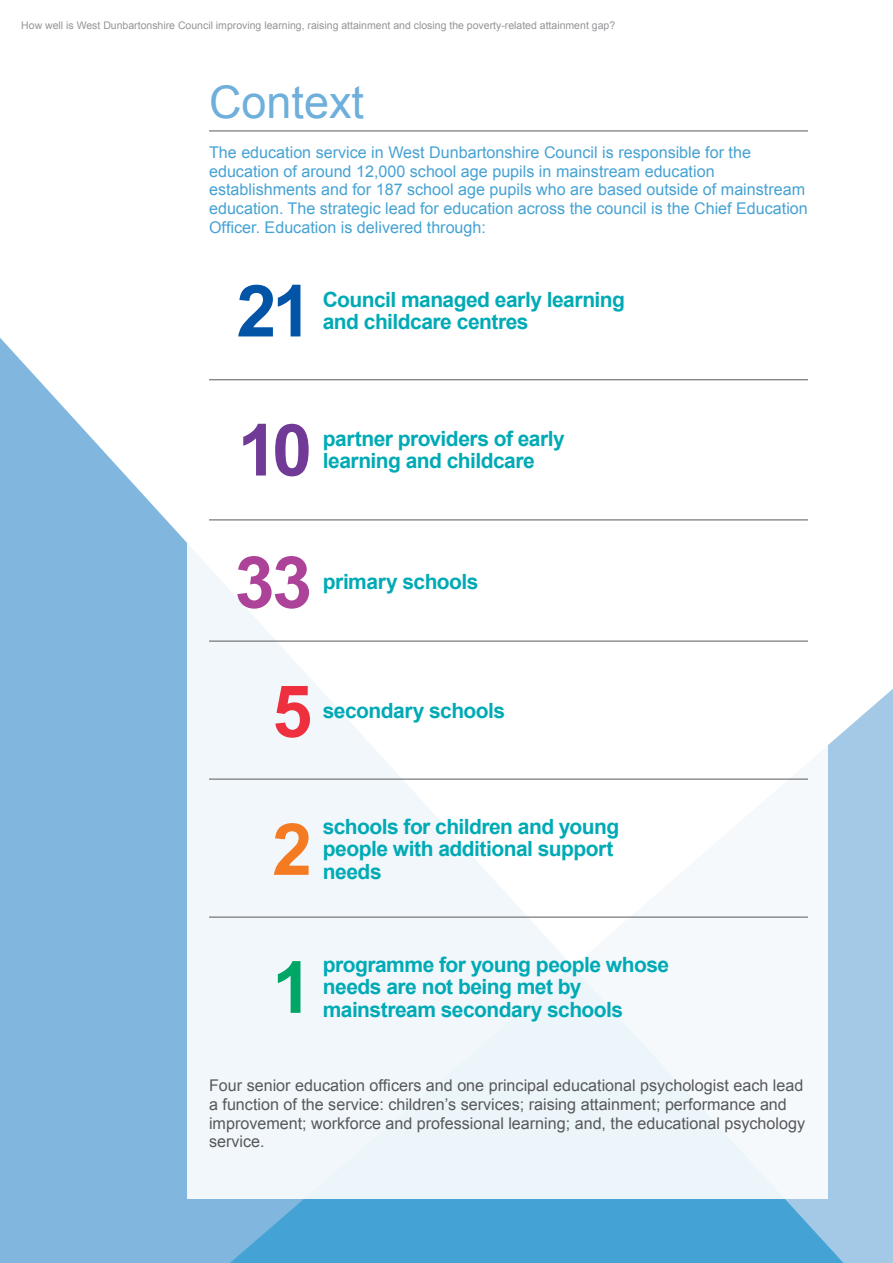
<style>
.page{position:relative;width:893px;height:1263px;background:#fff}
.page>*{position:absolute;margin:0;border:0;box-sizing:border-box;transform-origin:0 0}
.t1{font:700 72px "Arial";color:#0154a6}
.t2{font:700 72px "Arial";color:#ac4399}
.t3{font:700 72px "Arial";color:#713a97}
.t4{font:700 72px "Arial";color:#f47b21}
.t5{font:700 72px "Arial";color:#00a665}
.t6{font:700 72px "Arial";color:#ee2f3e}
.heading{font:45px "Arial";color:#6eafdb}
.t7{font:700 21px/22.5px "Arial";letter-spacing:-.025em;color:#00aab5}
.text{font:16.2px/18.8px "Arial";color:#45a2d4}
.t8{font:16.2px/18.8px "Arial";color:#57585a}
.t9{font:10.5px "Arial";color:#939598}
</style>
<div class="page">
<div style="left:828px;top:689px;width:65px;height:574px;background:#a3c9e7"></div>
<svg style="left:0;top:338px;width:230px;height:925px;background:#8ebee2"></svg>
<svg style="left:230px;top:966px;width:614px;height:297px;background:#54a8d7"></svg>
<div style="left:188px;top:64px;width:640px;height:1135px;background:linear-gradient(to bottom,#fff,#f1f7fb)"></div>
<hr style="left:209px;top:131px;width:599px;height:1px;background:#57585a">
<hr style="left:209px;top:379px;width:599px;height:1px;background:#57585a">
<hr style="left:209px;top:519px;width:599px;height:1px;background:#57585a">
<hr style="left:209px;top:641px;width:599px;height:1px;background:#57585a">
<hr style="left:209px;top:779px;width:599px;height:1px;background:#57585a">
<hr style="left:209px;top:917px;width:599px;height:1px;background:#57585a">
<p class="t9" style="left:21px;top:18px;width:595px">How well is West Dunbartonshire Council improving learning, raising attainment and closing the poverty-related attainment gap?</p>
<p class="heading" style="left:209px;top:73px;width:157px">Context</p>
<p class="text" style="left:209px;top:143px;width:600px">The education service in West Dunbartonshire Council is responsible for the education of around 12,000 school age pupils in mainstream education establishments and for 187 school age pupils who are based outside of mainstream education. The strategic lead for education across the council is the Chief Education Officer. Education is delivered through:</p>
<p class="t1" style="left:236px;top:263px;width:77px">21</p>
<p class="t7" style="left:323px;top:289px;width:304px">Council managed early learning</p>
<p class="t7" style="left:323px;top:311px;width:207px">and childcare centres</p>
<p class="t3" style="left:238px;top:402px;width:76px">10</p>
<p class="t7" style="left:323px;top:428px;width:244px">partner providers of early learning and childcare</p>
<p class="t2" style="left:235px;top:534px;width:79px">33</p>
<p class="t7" style="left:323px;top:571px;width:157px">primary schools</p>
<p class="t6" style="left:272px;top:663px;width:42px">5</p>
<p class="t7" style="left:323px;top:700px;width:184px">secondary schools</p>
<p class="t4" style="left:272px;top:801px;width:42px">2</p>
<p class="t7" style="left:323px;top:816px;width:298px">schools for children and young people with additional support needs</p>
<p class="t5" style="left:272px;top:939px;width:42px">1</p>
<p class="t7" style="left:323px;top:954px;width:348px">programme for young people whose needs are not being met by mainstream secondary schools</p>
<p class="t8" style="left:209px;top:1076px;width:597px">Four senior education officers and one principal educational psychologist each lead a function of the service: children’s services; raising attainment; performance and improvement; workforce and professional learning; and, the educational psychology service.</p>
</div>
